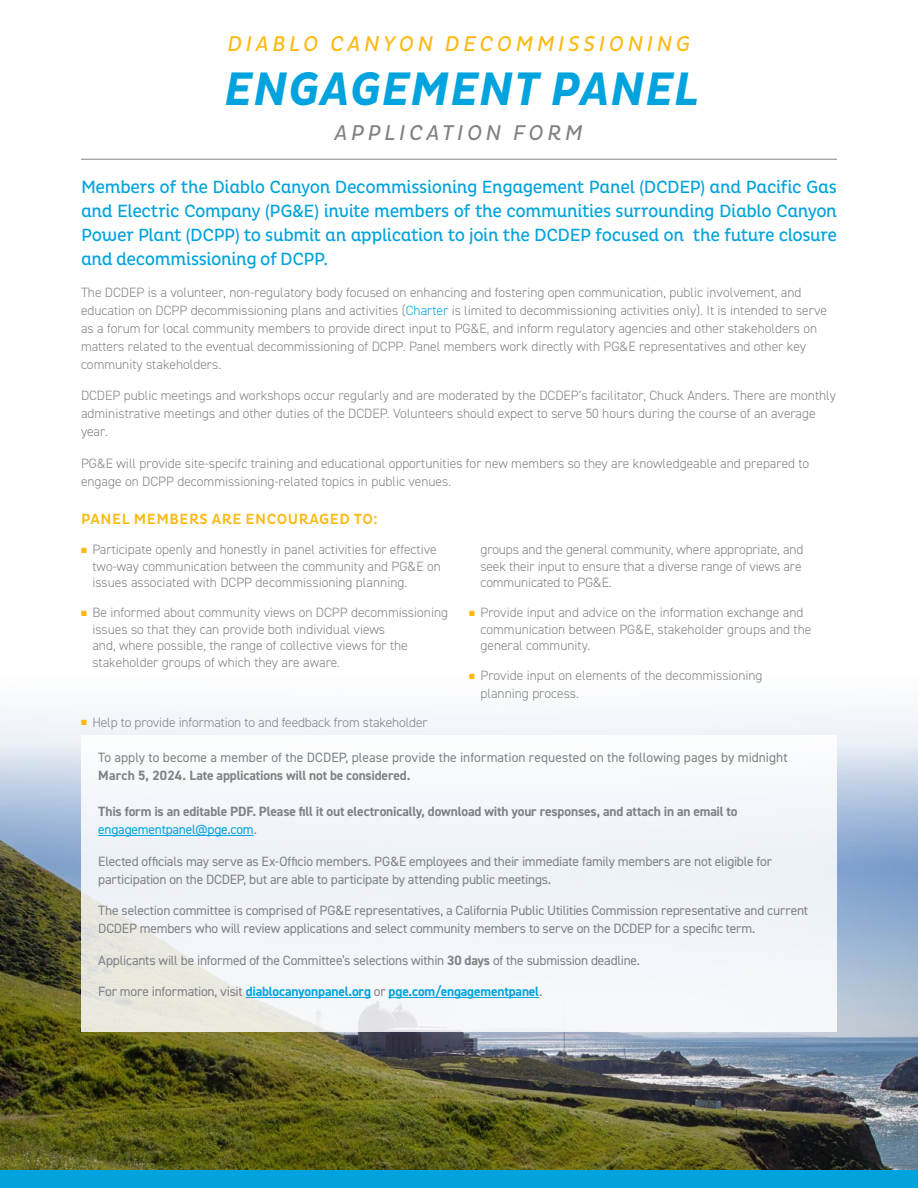
<style>
.page{position:relative;width:918px;height:1188px;background:#fff}
.page>*{position:absolute;margin:0;border:0;box-sizing:border-box;transform-origin:0 0}
.t1{font:italic 700 47.85px "Pluto Cond";letter-spacing:.015em;color:#00a3dd}
.t2{font:italic 21.75px "Pluto Cond";letter-spacing:.165em;color:#fdb913}
.t3{font:italic 21.75px "Pluto Cond";letter-spacing:.165em;color:#808285}
.t4{font:18px/24px "Pluto Cond";letter-spacing:-.025em;color:#00a3dd;text-align:justify}
.t5{font:500 15px "Pluto Cond";letter-spacing:.035em;color:#fdb913}
.t6{font:300 13.5px/16.5px "DIN2014";color:#808285}
.t7{font:13.5px/18px "DIN2014";letter-spacing:-.015em;color:#808285}
.t8{font:13.5px/18px "DIN2014";letter-spacing:.005em;color:#808285}
.t9{font:700 13.5px/18px "DIN2014";letter-spacing:-.01em;color:#808285}
.t10{font:700 13.5px "DIN2014";letter-spacing:-.01em;color:#01a4de}
.s1{color:#01a4de}
.s2{color:#fdb913}
.s3{font-weight:700}
.s4{font-weight:400;color:#01a4de}
.s5{font-weight:400}
.s6{font-weight:400;color:#808285}
</style>
<div class="page">
<img style="left:0;top:711px;width:918px;height:460px">
<svg style="left:81px;top:735px;width:756px;height:296px;fill:#f2f5f9"></svg>
<hr style="left:81px;top:159px;width:756px;height:1px;background:#808285">
<div style="left:0;top:1171px;width:918px;height:17px;background:#00a3dd"></div>
<hr style="left:98px;top:835px;width:156px;height:1px;background:#01a4de">
<hr style="left:246px;top:997px;width:125px;height:1px;background:#01a4de">
<hr style="left:389px;top:997px;width:150px;height:1px;background:#01a4de">
<p class="t2" style="left:227px;top:31px;width:465px">DIABLO CANYON DECOMMISSIONING</p>
<h1 class="t1" style="left:225px;top:62px;width:476px">ENGAGEMENT PANEL</h1>
<h1 class="t3" style="left:334px;top:120px;width:250px">APPLICATION FORM</h1>
<p class="t4" style="left:81px;top:175px;width:758px">Members of the Diablo Canyon Decommissioning Engagement Panel (DCDEP) and Pacific Gas and Electric Company (PG&amp;E) invite members of the communities surrounding Diablo Canyon Power Plant (DCPP) to submit an application to join the DCDEP focused on the future closure and decommissioning of DCPP.</p>
<p class="t6" style="left:81px;top:283px;width:748px;line-height:18px">The DCDEP is a volunteer, non-regulatory body focused on enhancing and fostering open communication, public involvement, and education on DCPP decommissioning plans and activities (<span class="s1">Charter</span> is limited to decommissioning activities only). It is intended to serve as a forum for local community members to provide direct input to PG&amp;E, and inform regulatory agencies and other stakeholders on matters related to the eventual decommissioning of DCPP. Panel members work directly with PG&amp;E representatives and other key community stakeholders.</p>
<p class="t6" style="left:81px;top:386px;width:756px;line-height:18px">DCDEP public meetings and workshops occur regularly and are moderated by the DCDEP’s facilitator, Chuck Anders. There are monthly administrative meetings and other duties of the DCDEP. Volunteers should expect to serve 50 hours during the course of an average year.</p>
<p class="t6" style="left:81px;top:454px;width:730px;line-height:18px">PG&amp;E will provide site-specifc training and educational opportunities for new members so they are knowledgeable and prepared to engage on DCPP decommissioning-related topics in public venues.</p>
<h2 class="t5" style="left:81px;top:511px;width:298px">PANEL MEMBERS ARE ENCOURAGED TO:</h2>
<p class="t6" style="left:92px;top:541px;width:350px;text-indent:-11px"><span class="s2">■</span> Participate openly and honestly in panel activities for effective two-way communication between the community and PG&amp;E on issues associated with DCPP decommissioning planning.</p>
<p class="t6" style="left:92px;top:604px;width:357px;text-indent:-11px"><span class="s2">■</span> Be informed about community views on DCPP decommissioning issues so that they can provide both individual views<br>and, where possible, the range of collective views for the stakeholder groups of which they are aware.</p>
<p class="t6" style="left:481px;top:541px;width:324px">groups and the general community, where appropriate, and seek their input to ensure that a diverse range of views are communicated to PG&amp;E.</p>
<p class="t6" style="left:481px;top:604px;width:332px;text-indent:-11px"><span class="s2">■</span> Provide input and advice on the information exchange and communication between PG&amp;E, stakeholder groups and the general community.</p>
<p class="t6" style="left:481px;top:667px;width:284px;line-height:18px;text-indent:-11px"><span class="s2">■</span> Provide input on elements of the decommissioning planning process.</p>
<p class="t6" style="left:81px;top:714px;width:348px"><span class="s2">■</span> Help to provide information to and feedback from stakeholder</p>
<p class="t8" style="left:98px;top:748px;width:691px">To apply to become a member of the DCDEP, please provide the information requested on the following pages by midnight<br><span class="s3">March 5, 2024. Late applications will not be considered.</span></p>
<p class="t9" style="left:98px;top:802px;width:641px">This form is an editable PDF. Please fll it out electronically, download with your responses, and attach in an email to <span class="s4">engagementpanel@pge.com</span><span class="s5">.</span></p>
<p class="t7" style="left:98px;top:852px;width:675px">Elected offcials may serve as Ex-Offcio members. PG&amp;E employees and their immediate family members are not eligible for participation on the DCDEP, but are able to participate by attending public meetings.</p>
<p class="t7" style="left:98px;top:901px;width:711px">The selection committee is comprised of PG&amp;E representatives, a California Public Utilities Commission representative and current<br>DCDEP members who will review applications and select community members to serve on the DCDEP for a specifc term.</p>
<p class="t7" style="left:98px;top:951px;width:543px">Applicants will be informed of the Committee’s selections within <span class="s3">30 days</span> of the submission deadline.</p>
<p class="t10" style="left:98px;top:982px;width:446px"><span class="s6">For more information, visit</span> diablocanyonpanel.org <span class="s6">or</span> pge.com/engagementpanel<span class="s6">.</span></p>
</div>
